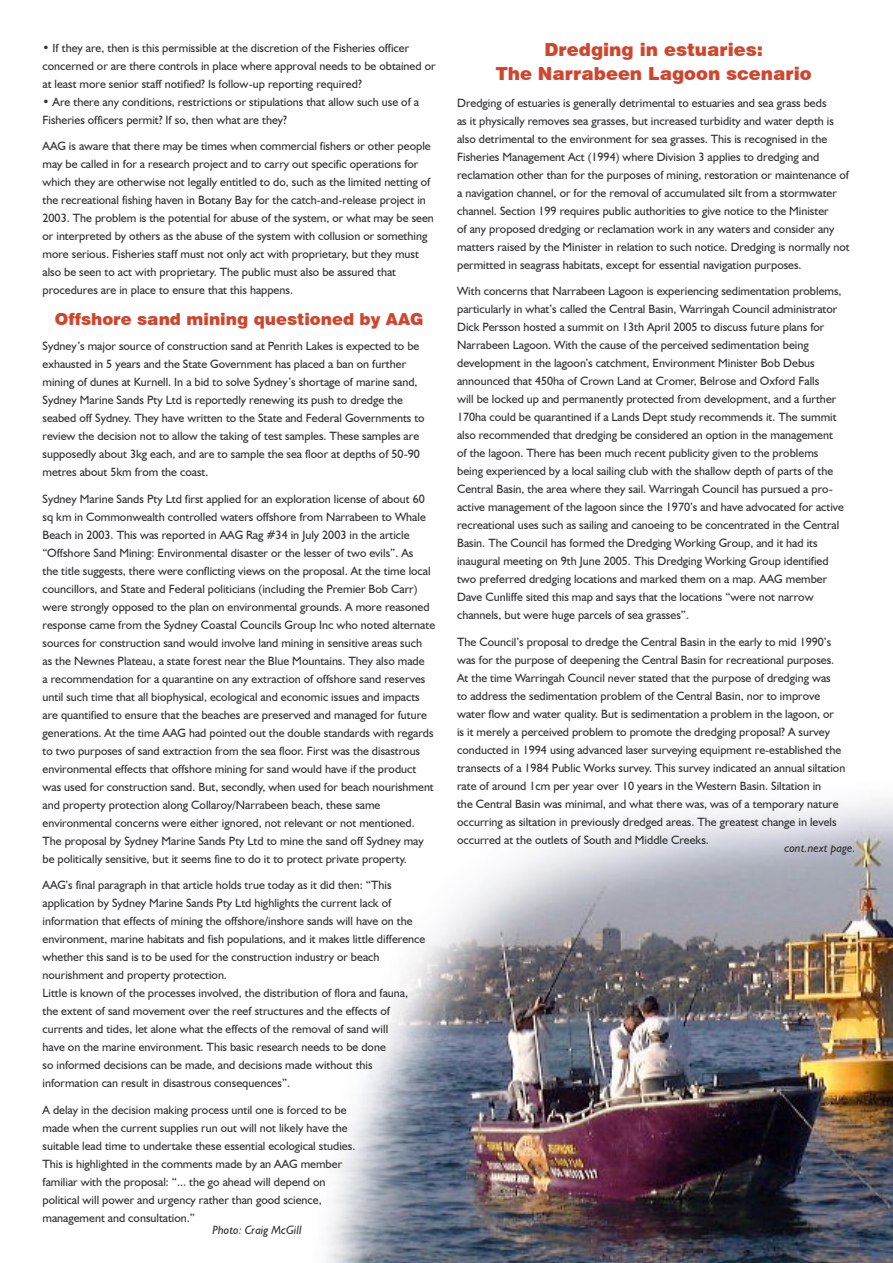
<style>
.page{position:relative;width:893px;height:1263px;background:#fff}
.page>*{position:absolute;margin:0;border:0;box-sizing:border-box;transform-origin:0 0}
.Body_Text{font:900 18px/24px "Swiss 721 BT";color:#d0452d;text-align:center}
.Body_Text-2{font:900 16.5px "Swiss 721 BT";color:#d0452d}
.Body_Text-3{font:12px/18px "Humanist 521 BT";color:#313235}
.t1{font:italic 12px "Humanist 521 BT";color:#313235}
</style>
<div class="page">
<img style="left:325px;top:802px;width:568px;height:461px">
<p class="Body_Text-3" style="left:43px;top:38px;width:395px">• If they are, then is this permissible at the discretion of the Fisheries officer concerned or are there controls in place where approval needs to be obtained or at least more senior staff notified? Is follow-up reporting required?</p>
<p class="Body_Text-3" style="left:43px;top:92px;width:378px">• Are there any conditions, restrictions or stipulations that allow such use of a<br>Fisheries officers permit? If so, then what are they?</p>
<p class="Body_Text-3" style="left:43px;top:137px;width:393px">AAG is aware that there may be times when commercial fishers or other people may be called in for a research project and to carry out specific operations for which they are otherwise not legally entitled to do, such as the limited netting of the recreational fishing haven in Botany Bay for the catch-and-release project in 2003. The problem is the potential for abuse of the system, or what may be seen or interpreted by others as the abuse of the system with collusion or something more serious. Fisheries staff must not only act with proprietary, but they must also be seen to act with proprietary. The public must also be assured that procedures are in place to ensure that this happens.</p>
<p class="Body_Text-2" style="left:55px;top:309px;width:370px">Offshore sand mining questioned by AAG</p>
<p class="Body_Text-3" style="left:43px;top:337px;width:384px">Sydney’s major source of construction sand at Penrith Lakes is expected to be exhausted in 5 years and the State Government has placed a ban on further mining of dunes at Kurnell. In a bid to solve Sydney’s shortage of marine sand, Sydney Marine Sands Pty Ltd is reportedly renewing its push to dredge the seabed off Sydney. They have written to the State and Federal Governments to review the decision not to allow the taking of test samples. These samples are supposedly about 3kg each, and are to sample the sea floor at depths of 50-90 metres about 5km from the coast.</p>
<p class="Body_Text-3" style="left:43px;top:489px;width:394px">Sydney Marine Sands Pty Ltd first applied for an exploration license of about 60 sq km in Commonwealth controlled waters offshore from Narrabeen to Whale Beach in 2003. This was reported in AAG Rag #34 in July 2003 in the article “Offshore Sand Mining: Environmental disaster or the lesser of two evils”. As<br>the title suggests, there were conflicting views on the proposal. At the time local councillors, and State and Federal politicians (including the Premier Bob Carr) were strongly opposed to the plan on environmental grounds. A more reasoned response came from the Sydney Coastal Councils Group Inc who noted alternate sources for construction sand would involve land mining in sensitive areas such<br>as the Newnes Plateau, a state forest near the Blue Mountains. They also made<br>a recommendation for a quarantine on any extraction of offshore sand reserves until such time that all biophysical, ecological and economic issues and impacts are quantified to ensure that the beaches are preserved and managed for future generations. At the time AAG had pointed out the double standards with regards to two purposes of sand extraction from the sea floor. First was the disastrous environmental effects that offshore mining for sand would have if the product was used for construction sand. But, secondly, when used for beach nourishment and property protection along Collaroy/Narrabeen beach, these same environmental concerns were either ignored, not relevant or not mentioned.<br>The proposal by Sydney Marine Sands Pty Ltd to mine the sand off Sydney may be politically sensitive, but it seems fine to do it to protect private property.</p>
<p class="Body_Text-3" style="left:43px;top:876px;width:384px">AAG’s final paragraph in that article holds true today as it did then: “This application by Sydney Marine Sands Pty Ltd highlights the current lack of information that effects of mining the offshore/inshore sands will have on the environment, marine habitats and fish populations, and it makes little difference whether this sand is to be used for the construction industry or beach nourishment and property protection.</p>
<p class="Body_Text-3" style="left:43px;top:984px;width:367px">Little is known of the processes involved, the distribution of flora and fauna, the extent of sand movement over the reef structures and the effects of currents and tides, let alone what the effects of the removal of sand will have on the marine environment. This basic research needs to be done<br>so informed decisions can be made, and decisions made without this information can result in disastrous consequences”.</p>
<p class="Body_Text-3" style="left:43px;top:1100px;width:314px">A delay in the decision making process until one is forced to be made when the current supplies run out will not likely have the suitable lead time to undertake these essential ecological studies.<br>This is highlighted in the comments made by an AAG member familiar with the proposal: “... the go ahead will depend on political will power and urgency rather than good science, management and consultation.”</p>
<p class="t1" style="left:213px;top:1222px;width:91px">Photo: Craig McGill</p>
<p class="Body_Text" style="left:496px;top:38px;width:318px">Dredging in estuaries:<br>The Narrabeen Lagoon scenario</p>
<p class="Body_Text-3" style="left:457px;top:94px;width:394px">Dredging of estuaries is generally detrimental to estuaries and sea grass beds<br>as it physically removes sea grasses, but increased turbidity and water depth is also detrimental to the environment for sea grasses. This is recognised in the Fisheries Management Act (1994) where Division 3 applies to dredging and reclamation other than for the purposes of mining, restoration or maintenance of a navigation channel, or for the removal of accumulated silt from a stormwater channel. Section 199 requires public authorities to give notice to the Minister<br>of any proposed dredging or reclamation work in any waters and consider any matters raised by the Minister in relation to such notice. Dredging is normally not permitted in seagrass habitats, except for essential navigation purposes.</p>
<p class="Body_Text-3" style="left:457px;top:282px;width:388px">With concerns that Narrabeen Lagoon is experiencing sedimentation problems, particularly in what’s called the Central Basin, Warringah Council administrator Dick Persson hosted a summit on 13th April 2005 to discuss future plans for Narrabeen Lagoon. With the cause of the perceived sedimentation being development in the lagoon’s catchment, Environment Minister Bob Debus announced that 450ha of Crown Land at Cromer, Belrose and Oxford Falls<br>will be locked up and permanently protected from development, and a further 170ha could be quarantined if a Lands Dept study recommends it. The summit also recommended that dredging be considered an option in the management of the lagoon. There has been much recent publicity given to the problems being experienced by a local sailing club with the shallow depth of parts of the Central Basin, the area where they sail. Warringah Council has pursued a pro&shy;active management of the lagoon since the 1970’s and have advocated for active recreational uses such as sailing and canoeing to be concentrated in the Central Basin. The Council has formed the Dredging Working Group, and it had its inaugural meeting on 9th June 2005. This Dredging Working Group identified two preferred dredging locations and marked them on a map. AAG member Dave Cunliffe sited this map and says that the locations “were not narrow channels, but were huge parcels of sea grasses”.</p>
<p class="Body_Text-3" style="left:457px;top:633px;width:390px">The Council’s proposal to dredge the Central Basin in the early to mid 1990’s was for the purpose of deepening the Central Basin for recreational purposes.<br>At the time Warringah Council never stated that the purpose of dredging was<br>to address the sedimentation problem of the Central Basin, nor to improve water flow and water quality. But is sedimentation a problem in the lagoon, or<br>is it merely a perceived problem to promote the dredging proposal? A survey conducted in 1994 using advanced laser surveying equipment re-established the transects of a 1984 Public Works survey. This survey indicated an annual siltation rate of around 1cm per year over 10 years in the Western Basin. Siltation in<br>the Central Basin was minimal, and what there was, was of a temporary nature occurring as siltation in previously dredged areas. The greatest change in levels occurred at the outlets of South and Middle Creeks.</p>
<p class="t1" style="left:784px;top:840px;width:72px">cont.next page.</p>
</div>
